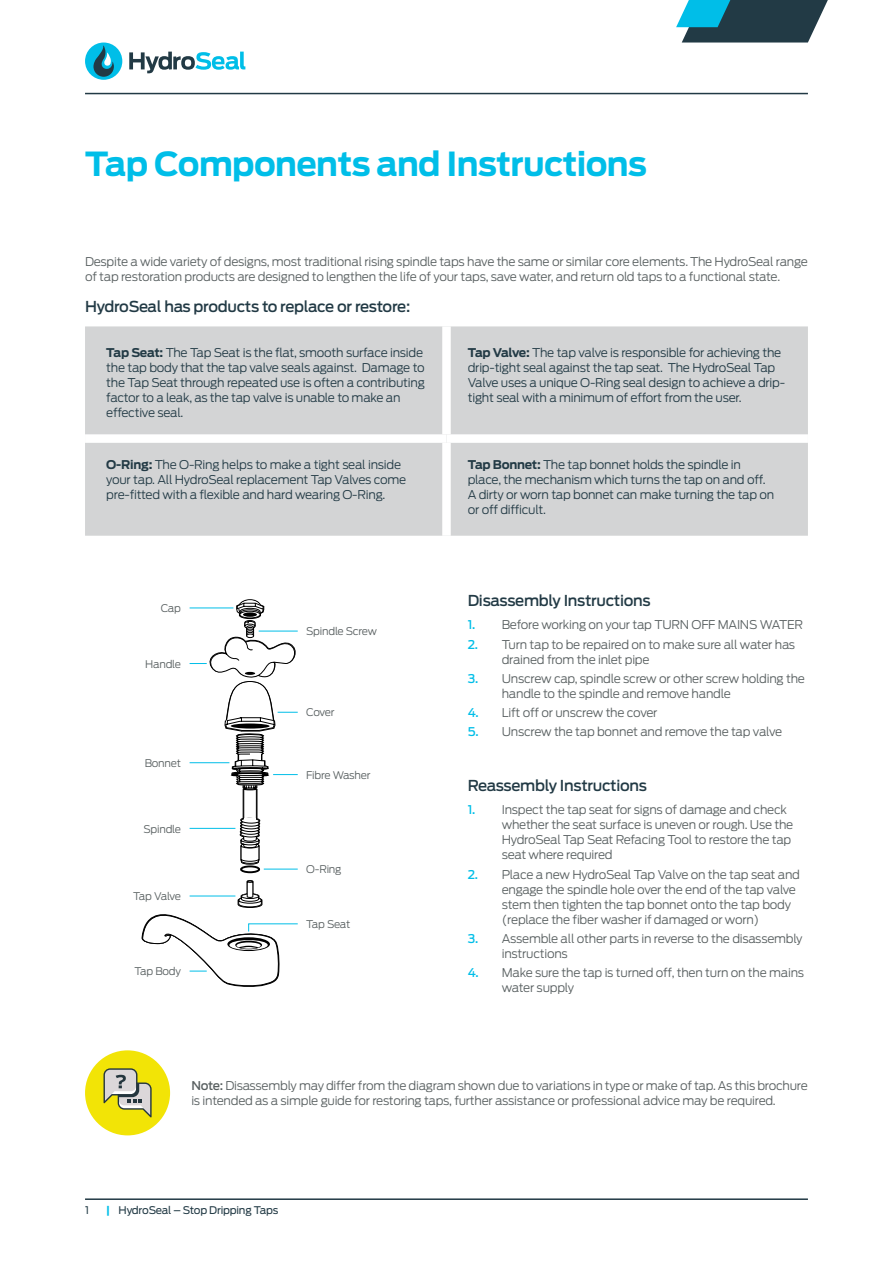
<style>
.page{position:relative;width:893px;height:1263px;background:#fff}
.page>*{position:absolute;margin:0;border:0;box-sizing:border-box;transform-origin:0 0}
.t1{font:700 33px "Antenna";letter-spacing:-.02em;color:#00bee8}
.t2{font:500 15px "Antenna";letter-spacing:-.02em;color:#223a45}
.t3{font:300 12px/15px "Antenna";letter-spacing:-.02em;color:#585f60}
.t4{font:300 12px/15px "Antenna";letter-spacing:-.02em;color:#223a45}
.t5{font:300 10.5px "Antenna";letter-spacing:-.02em;color:#585f60}
.t6{font:10.5px "Antenna";letter-spacing:-.02em;color:#223a45}
.t7{font:300 10.5px "Antenna";letter-spacing:-.045em;color:#585f60}
.s1{font-weight:700}
.s2{font-weight:500;color:#00bee8}
.s3{font-weight:500}
.s4{font-weight:700;color:#00bee8}
</style>
<div class="page">
<hr style="left:85px;top:93px;width:723px;height:1px;background:#223a45">
<hr style="left:85px;top:1198px;width:723px;height:2px;background:#223a45">
<svg style="left:676px;top:0;width:152px;height:43px"></svg>
<svg style="left:85px;top:43px;width:160px;height:37px"></svg>
<div style="left:85px;top:326px;width:723px;height:210px;background:#d3d4d5"></div>
<div style="left:442px;top:326px;width:9px;height:108px;background:#fff"></div>
<div style="left:442px;top:443px;width:9px;height:93px;background:#fff"></div>
<div style="left:85px;top:434px;width:361px;height:9px;background:#fff"></div>
<div style="left:446px;top:434px;width:362px;height:9px;background:#fff"></div>
<div style="left:85px;top:1050px;width:85px;height:85px;background:#f2e406;border-radius:50%"></div>
<svg style="left:103px;top:1068px;width:49px;height:49px"></svg>
<svg style="left:142px;top:599px;width:156px;height:388px"></svg>
<h1 class="t1" style="left:85px;top:144px;width:563px">Tap Components and Instructions</h1>
<p class="t3" style="left:85px;top:254px;width:724px">Despite a wide variety of designs, most traditional rising spindle taps have the same or similar core elements. The HydroSeal range of tap restoration products are designed to lengthen the life of your taps, save water, and return old taps to a functional state.</p>
<p class="t2" style="left:85px;top:298px;width:327px">HydroSeal has products to replace or restore:</p>
<p class="t4" style="left:106px;top:345px;width:320px"><span class="s1">Tap Seat:</span> The Tap Seat is the flat, smooth surface inside the tap body that the tap valve seals against. Damage to the Tap Seat through repeated use is often a contributing factor to a leak, as the tap valve is unable to make an effective seal.</p>
<p class="t4" style="left:468px;top:345px;width:319px"><span class="s1">Tap Valve:</span> The tap valve is responsible for achieving the drip-tight seal against the tap seat. The HydroSeal Tap Valve uses a unique O-Ring seal design to achieve a drip&shy;tight seal with a minimum of effort from the user.</p>
<p class="t4" style="left:106px;top:458px;width:301px"><span class="s1">O-Ring:</span> The O-Ring helps to make a tight seal inside your tap. All HydroSeal replacement Tap Valves come pre-fitted with a flexible and hard wearing O-Ring.</p>
<p class="t4" style="left:468px;top:458px;width:308px"><span class="s1">Tap Bonnet:</span> The tap bonnet holds the spindle in place, the mechanism which turns the tap on and off.<br>A dirty or worn tap bonnet can make turning the tap on or off difficult.</p>
<p class="t5" style="left:161px;top:602px;width:22px">Cap</p>
<p class="t5" style="left:145px;top:658px;width:37px">Handle</p>
<p class="t5" style="left:145px;top:757px;width:38px">Bonnet</p>
<p class="t5" style="left:143px;top:822px;width:39px">Spindle</p>
<p class="t7" style="left:133px;top:890px;width:49px">Tap Valve</p>
<p class="t5" style="left:134px;top:965px;width:48px">Tap Body</p>
<p class="t5" style="left:306px;top:625px;width:72px">Spindle Screw</p>
<p class="t5" style="left:306px;top:706px;width:30px">Cover</p>
<p class="t5" style="left:306px;top:769px;width:66px">Fibre Washer</p>
<p class="t5" style="left:306px;top:863px;width:37px">O-Ring</p>
<p class="t5" style="left:306px;top:918px;width:46px">Tap Seat</p>
<p class="t2" style="left:468px;top:591px;width:184px">Disassembly Instructions</p>
<p class="t3" style="left:468px;top:617px;width:337px"><span class="s2">1.</span> Before working on your tap TURN OFF MAINS WATER</p>
<p class="t3" style="left:502px;top:637px;width:295px;text-indent:-34px"><span class="s2">2.</span> Turn tap to be repaired on to make sure all water has drained from the inlet pipe</p>
<p class="t3" style="left:502px;top:671px;width:305px;text-indent:-34px"><span class="s2">3.</span> Unscrew cap, spindle screw or other screw holding the handle to the spindle and remove handle</p>
<p class="t3" style="left:468px;top:705px;width:191px"><span class="s2">4.</span> Lift off or unscrew the cover</p>
<p class="t3" style="left:468px;top:724px;width:316px"><span class="s2">5.</span> Unscrew the tap bonnet and remove the tap valve</p>
<p class="t2" style="left:468px;top:776px;width:181px">Reassembly Instructions</p>
<p class="t3" style="left:502px;top:803px;width:293px;text-indent:-34px"><span class="s2">1.</span> Inspect the tap seat for signs of damage and check whether the seat surface is uneven or rough. Use the HydroSeal Tap Seat Refacing Tool to restore the tap seat where required</p>
<p class="t3" style="left:502px;top:867px;width:300px;text-indent:-34px"><span class="s2">2.</span> Place a new HydroSeal Tap Valve on the tap seat and engage the spindle hole over the end of the tap valve stem then tighten the tap bonnet onto the tap body (replace the fiber washer if damaged or worn)</p>
<p class="t3" style="left:502px;top:931px;width:302px;text-indent:-34px"><span class="s2">3.</span> Assemble all other parts in reverse to the disassembly instructions</p>
<p class="t3" style="left:502px;top:965px;width:304px;text-indent:-34px"><span class="s2">4.</span> Make sure the tap is turned off, then turn on the mains water supply</p>
<p class="t3" style="left:191px;top:1078px;width:618px"><span class="s3">Note:</span> Disassembly may differ from the diagram shown due to variations in type or make of tap. As this brochure is intended as a simple guide for restoring taps, further assistance or professional advice may be required.</p>
<p class="t6" style="left:85px;top:1204px;width:6px">1</p>
<p class="t6" style="left:106px;top:1204px;width:174px"><span class="s4">|</span> HydroSeal – Stop Dripping Taps</p>
</div>
